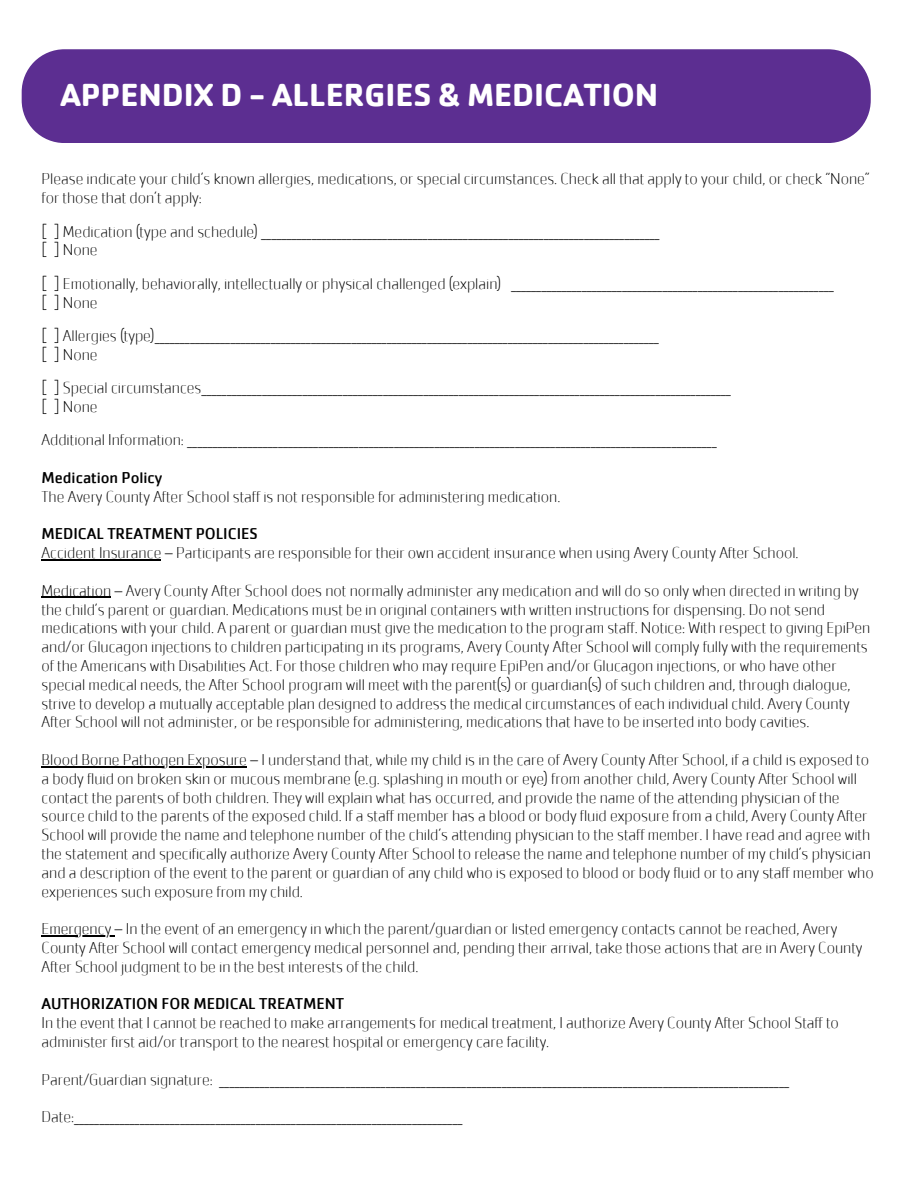
<style>
.page{position:relative;width:918px;height:1188px;background:#fff}
.page>*{position:absolute;margin:0;border:0;box-sizing:border-box;transform-origin:0 0}
.t1{font:700 33px "Cachet W05";color:#fff}
.t2{font:200 16.2px/18.8px "Cachet W05";color:#000}
.t3{font:16.2px "Cachet W05";color:#000}
</style>
<div class="page">
<div style="left:22px;top:49px;width:849px;height:94px;background:#5c2e91"></div>
<hr style="left:42px;top:559px;width:119px;height:1px;background:#000">
<hr style="left:42px;top:597px;width:69px;height:1px;background:#000">
<hr style="left:42px;top:766px;width:205px;height:1px;background:#000">
<hr style="left:42px;top:935px;width:73px;height:1px;background:#000">
<h1 class="t1" style="left:61px;top:74px;width:599px">APPENDIX D - ALLERGIES &amp; MEDICATION</h1>
<p class="t2" style="left:42px;top:170px;width:830px">Please indicate your child’s known allergies, medications, or special circumstances. Check all that apply to your child, or check “None” for those that don’t apply:</p>
<p class="t2" style="left:42px;top:222px;width:620px">[ ] Medication (type and schedule) _______________________________________________________________________________</p>
<p class="t2" style="left:42px;top:241px;width:6px">[</p>
<p class="t2" style="left:56px;top:241px;width:44px">] None</p>
<p class="t2" style="left:42px;top:274px;width:6px">[</p>
<p class="t2" style="left:56px;top:274px;width:780px">] Emotionally, behaviorally, intellectually or physical challenged (explain) ________________________________________________________________</p>
<p class="t2" style="left:42px;top:293px;width:6px">[</p>
<p class="t2" style="left:56px;top:293px;width:44px">] None</p>
<p class="t2" style="left:42px;top:327px;width:6px">[</p>
<p class="t2" style="left:56px;top:327px;width:605px">] Allergies (type)____________________________________________________________________________________________________</p>
<p class="t2" style="left:42px;top:345px;width:6px">[</p>
<p class="t2" style="left:56px;top:345px;width:44px">] None</p>
<p class="t2" style="left:42px;top:379px;width:6px">[</p>
<p class="t2" style="left:56px;top:379px;width:677px">] Special circumstances_________________________________________________________________________________________________________</p>
<p class="t2" style="left:42px;top:398px;width:6px">[</p>
<p class="t2" style="left:42px;top:390px;width:677px;line-height:33.5px;text-indent:14px">] None<br>Additional Information: _________________________________________________________________________________________________________</p>
<p class="t3" style="left:42px;top:468px;width:122px">Medication Policy</p>
<p class="t2" style="left:42px;top:487px;width:520px">The Avery County After School staff is not responsible for administering medication.</p>
<p class="t3" style="left:42px;top:525px;width:218px">MEDICAL TREATMENT POLICIES</p>
<p class="t2" style="left:42px;top:544px;width:759px">Accident Insurance – Participants are responsible for their own accident insurance when using Avery County After School.</p>
<p class="t2" style="left:42px;top:581px;width:830px">Medication – Avery County After School does not normally administer any medication and will do so only when directed in writing by the child’s parent or guardian. Medications must be in original containers with written instructions for dispensing. Do not send medications with your child. A parent or guardian must give the medication to the program staff. Notice: With respect to giving EpiPen and/or Glucagon injections to children participating in its programs, Avery County After School will comply fully with the requirements of the Americans with Disabilities Act. For those children who may require EpiPen and/or Glucagon injections, or who have other special medical needs, the After School program will meet with the parent(s) or guardian(s) of such children and, through dialogue, strive to develop a mutually acceptable plan designed to address the medical circumstances of each individual child. Avery County After School will not administer, or be responsible for administering, medications that have to be inserted into body cavities.</p>
<p class="t2" style="left:42px;top:751px;width:834px">Blood Borne Pathogen Exposure – I understand that, while my child is in the care of Avery County After School, if a child is exposed to a body fluid on broken skin or mucous membrane (e.g. splashing in mouth or eye) from another child, Avery County After School will contact the parents of both children. They will explain what has occurred, and provide the name of the attending physician of the source child to the parents of the exposed child. If a staff member has a blood or body fluid exposure from a child, Avery County After School will provide the name and telephone number of the child’s attending physician to the staff member. I have read and agree with the statement and specifically authorize Avery County After School to release the name and telephone number of my child’s physician and a description of the event to the parent or guardian of any child who is exposed to blood or body fluid or to any staff member who experiences such exposure from my child.</p>
<p class="t2" style="left:42px;top:920px;width:823px">Emergency – In the event of an emergency in which the parent/guardian or listed emergency contacts cannot be reached, Avery<br>County After School will contact emergency medical personnel and, pending their arrival, take those actions that are in Avery County<br>After School judgment to be in the best interests of the child.</p>
<p class="t3" style="left:42px;top:995px;width:304px">AUTHORIZATION FOR MEDICAL TREATMENT</p>
<p class="t2" style="left:42px;top:1014px;width:799px">In the event that I cannot be reached to make arrangements for medical treatment, I authorize Avery County After School Staff to administer first aid/or transport to the nearest hospital or emergency care facility.</p>
<p class="t2" style="left:42px;top:1070px;width:749px">Parent/Guardian signature: _________________________________________________________________________________________________________________</p>
<p class="t2" style="left:42px;top:1108px;width:422px">Date:_____________________________________________________________________________</p>
</div>
